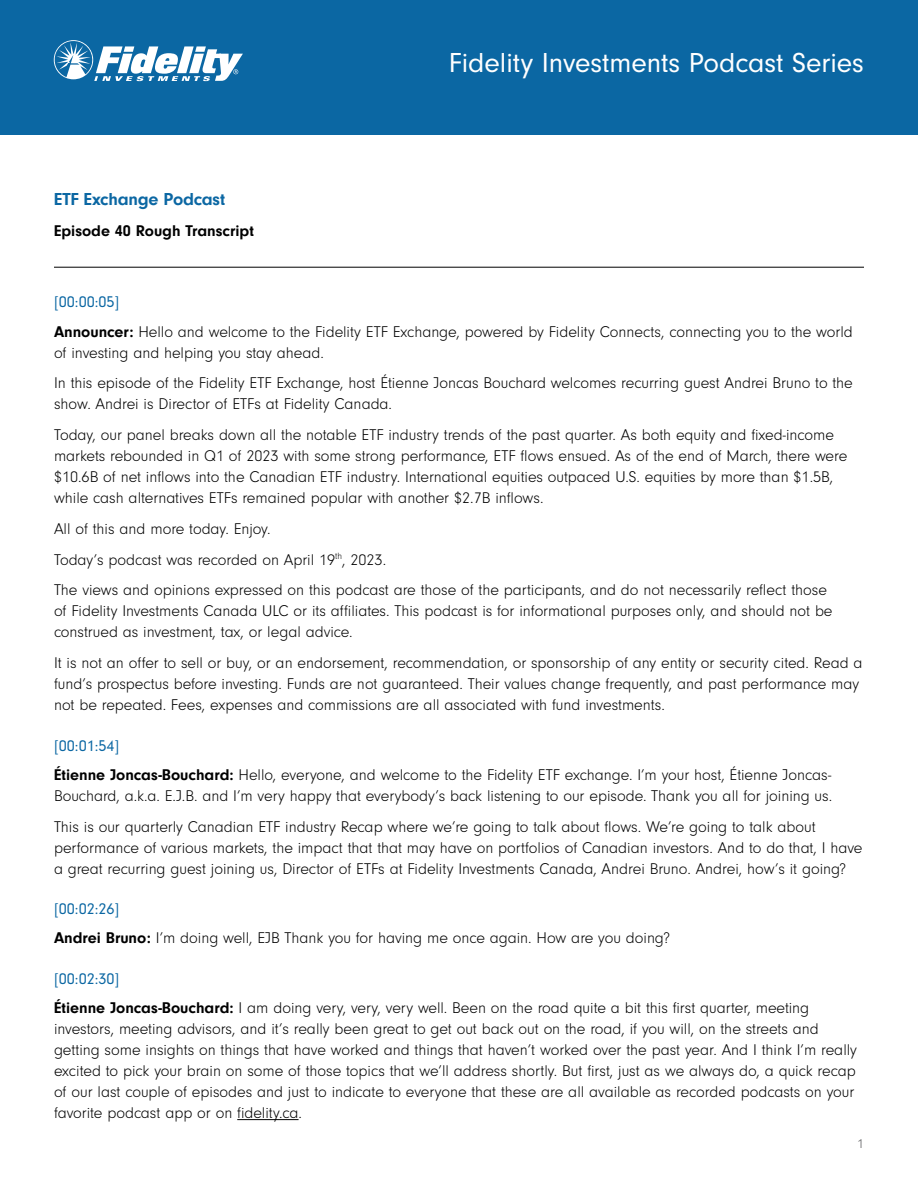
<style>
.page{position:relative;width:918px;height:1188px;background:#fff}
.page>*{position:absolute;margin:0;border:0;box-sizing:border-box;transform-origin:0 0}
.t1{font:28.5px "Neuzeit Gro";color:#fff}
.t2{font:700 18px "Neuzeit Gro";letter-spacing:-.01em;color:#0b67a3}
.t3{font:300 16.2px/21px "Neuzeit Gro";color:#000}
.t4{font:700 16.2px "Neuzeit Gro";color:#000}
.t5{font:300 13.5px "Neuzeit Gro";color:#58595b}
.s1{font-weight:400;color:#0b67a3}
.s2{font-weight:700}
</style>
<div class="page">
<div style="left:0;top:0;width:918px;height:135px;background:#0b67a3"></div>
<svg style="left:54px;top:40px;width:189px;height:41px"></svg>
<hr style="left:54px;top:267px;width:810px;height:1px;background:#000">
<hr style="left:237px;top:1119px;width:62px;height:1px;background:#000">
<p class="t2" style="left:54px;top:189px;width:173px">ETF Exchange Podcast</p>
<p class="t4" style="left:54px;top:222px;width:201px">Episode 40 Rough Transcript</p>
<h1 class="t1" style="left:449px;top:47px;width:417px">Fidelity Investments Podcast Series</h1>
<p class="t3" style="left:54px;top:288px;width:800px;line-height:29.2px"><span class="s1">[00:00:05]<br></span><span class="s2">Announcer:</span> Hello and welcome to the Fidelity ETF Exchange, powered by Fidelity Connects, connecting you to the world</p>
<p class="t3" style="left:54px;top:337px;width:800px;line-height:30.8px">of investing and helping you stay ahead.<br>In this episode of the Fidelity ETF Exchange, host Étienne Joncas Bouchard welcomes recurring guest Andrei Bruno to the</p>
<p class="t3" style="left:54px;top:389px;width:782px;line-height:30.8px">show. Andrei is Director of ETFs at Fidelity Canada.<br>Today, our panel breaks down all the notable ETF industry trends of the past quarter. As both equity and fixed-income</p>
<p class="t3" style="left:54px;top:446px;width:795px">markets rebounded in Q1 of 2023 with some strong performance, ETF flows ensued. As of the end of March, there were $10.6B of net inflows into the Canadian ETF industry. International equities outpaced U.S. equities by more than $1.5B, while cash alternatives ETFs remained popular with another $2.7B inflows.</p>
<p class="t3" style="left:54px;top:514px;width:775px;line-height:30.8px">All of this and more today. Enjoy.<br>Today’s podcast was recorded on April 19<sup>th</sup>, 2023.<br>The views and opinions expressed on this podcast are those of the participants, and do not necessarily reflect those</p>
<p class="t3" style="left:54px;top:601px;width:780px">of Fidelity Investments Canada ULC or its affiliates. This podcast is for informational purposes only, and should not be construed as investment, tax, or legal advice.</p>
<p class="t3" style="left:54px;top:653px;width:810px">It is not an offer to sell or buy, or an endorsement, recommendation, or sponsorship of any entity or security cited. Read a fund’s prospectus before investing. Funds are not guaranteed. Their values change frequently, and past performance may not be repeated. Fees, expenses and commissions are all associated with fund investments.</p>
<p class="t3" style="left:54px;top:731px;width:779px;line-height:29.2px"><span class="s1">[00:01:54]<br></span><span class="s2">Étienne Joncas-Bouchard:</span> Hello, everyone, and welcome to the Fidelity ETF exchange. I’m your host, Étienne Joncas-</p>
<p class="t3" style="left:54px;top:781px;width:780px;line-height:30.8px">Bouchard, a.k.a. E.J.B. and I’m very happy that everybody’s back listening to our episode. Thank you all for joining us.<br>This is our quarterly Canadian ETF industry Recap where we’re going to talk about flows. We’re going to talk about</p>
<p class="t3" style="left:54px;top:837px;width:810px">performance of various markets, the impact that that may have on portfolios of Canadian investors. And to do that, I have a great recurring guest joining us, Director of ETFs at Fidelity Investments Canada, Andrei Bruno. Andrei, how’s it going?</p>
<p class="t3" style="left:54px;top:895px;width:618px;line-height:29.2px"><span class="s1">[00:02:26]<br></span><span class="s2">Andrei Bruno:</span> I’m doing well, EJB Thank you for having me once again. How are you doing?</p>
<p class="t3" style="left:54px;top:964px;width:757px;line-height:29.2px"><span class="s1">[00:02:30]<br></span><span class="s2">Étienne Joncas-Bouchard:</span> I am doing very, very, very well. Been on the road quite a bit this first quarter, meeting</p>
<p class="t3" style="left:54px;top:1019px;width:805px">investors, meeting advisors, and it’s really been great to get out back out on the road, if you will, on the streets and getting some insights on things that have worked and things that haven’t worked over the past year. And I think I’m really excited to pick your brain on some of those topics that we’ll address shortly. But first, just as we always do, a quick recap of our last couple of episodes and just to indicate to everyone that these are all available as recorded podcasts on your favorite podcast app or on fidelity.ca.</p>
<p class="t5" style="left:857px;top:1137px;width:8px">1</p>
</div>
